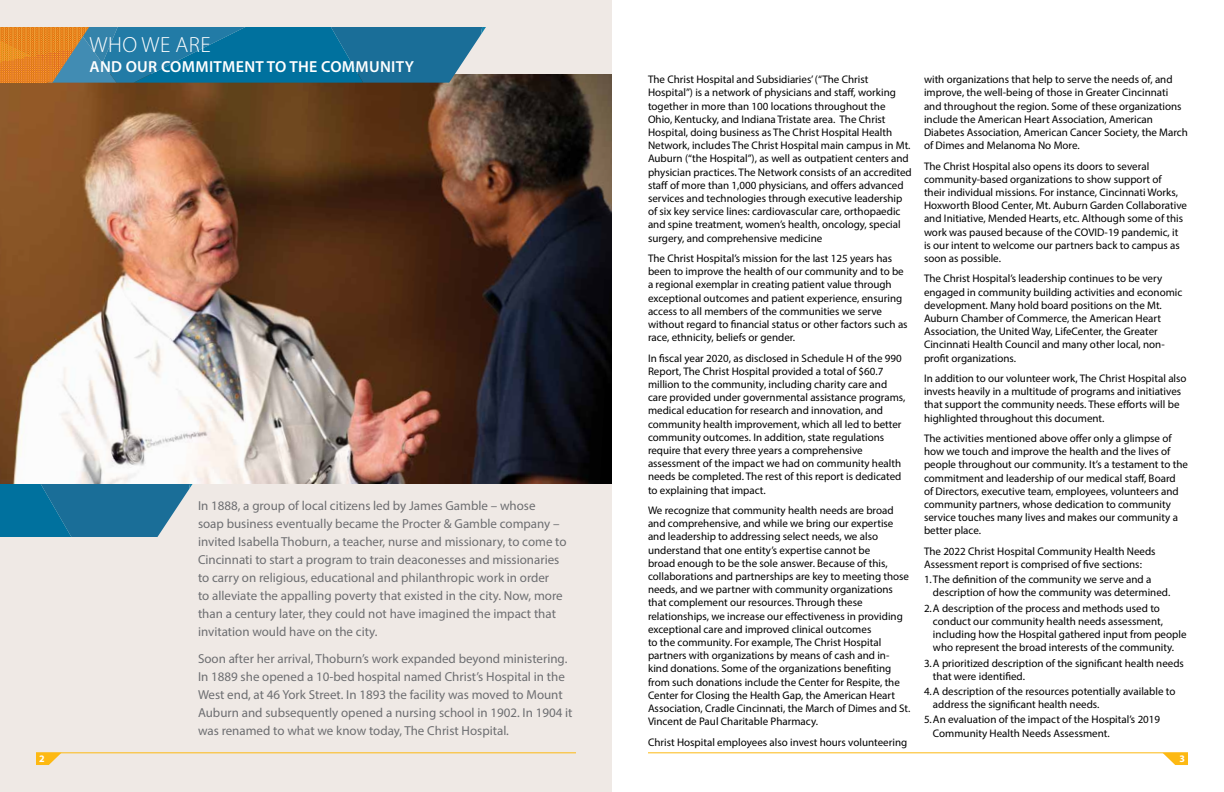
<style>
.page{position:relative;width:1224px;height:792px;background:#fff}
.page>*{position:absolute;margin:0;border:0;box-sizing:border-box;transform-origin:0 0}
.t1{font:300 22px "Myriad Pro";letter-spacing:.02em;color:#fff}
.t2{font:600 16px "Myriad Pro";letter-spacing:.02em;color:#fff}
.t3{font:13px/18px "Myriad Pro";color:#6d6e71}
.t4{font:11px/13.2px "Myriad Pro";color:#000}
.t5{font:700 10px "Myriad Pro";color:#fff}
</style>
<div class="page">
<div style="left:0;top:0;width:612px;height:792px;background:#efe9e5"></div>
<svg style="left:0;top:484px;width:193px;height:53px;background:#267aa1"></svg>
<img style="left:0;top:75px;width:612px;height:409px">
<svg style="left:89px;top:27px;width:397px;height:56px;background:#1c769f"></svg>
<img style="left:0;top:27px;width:89px;height:56px">
<svg style="left:36px;top:754px;width:24px;height:11px"></svg>
<hr style="left:36px;top:753px;width:540px;height:1px;background:#fdb913">
<svg style="left:1164px;top:754px;width:24px;height:11px"></svg>
<hr style="left:648px;top:753px;width:540px;height:1px;background:#fdb913">
<h1 class="t1" style="left:90px;top:32px;width:123px">WHO WE ARE</h1>
<h2 class="t2" style="left:90px;top:56px;width:326px">AND OUR COMMITMENT TO THE COMMUNITY</h2>
<p class="t5" style="left:39px;top:753px;width:7px">2</p>
<p class="t3" style="left:198px;top:497px;width:370px">In 1888, a group of local citizens led by James Gamble – whose<br>soap business eventually became the Procter &amp; Gamble company – invited Isabella Thoburn, a teacher, nurse and missionary, to come to Cincinnati to start a program to train deaconesses and missionaries to carry on religious, educational and philanthropic work in order<br>to alleviate the appalling poverty that existed in the city. Now, more than a century later, they could not have imagined the impact that invitation would have on the city.</p>
<p class="t3" style="left:198px;top:650px;width:376px">Soon after her arrival, Thoburn’s work expanded beyond ministering.<br>In 1889 she opened a 10-bed hospital named Christ’s Hospital in the West end, at 46 York Street. In 1893 the facility was moved to Mount Auburn and subsequently opened a nursing school in 1902. In 1904 it was renamed to what we know today, The Christ Hospital.</p>
<p class="t4" style="left:648px;top:73px;width:265px">The Christ Hospital and Subsidiaries’ (“The Christ Hospital”) is a network of physicians and staff, working together in more than 100 locations throughout the Ohio, Kentucky, and Indiana Tristate area. The Christ Hospital, doing business as The Christ Hospital Health Network, includes The Christ Hospital main campus in Mt.<br>Auburn (“the Hospital”), as well as outpatient centers and physician practices. The Network consists of an accredited staff of more than 1,000 physicians, and offers advanced services and technologies through executive leadership of six key service lines: cardiovascular care, orthopaedic and spine treatment, women’s health, oncology, special surgery, and comprehensive medicine</p>
<p class="t4" style="left:648px;top:252px;width:261px">The Christ Hospital’s mission for the last 125 years has been to improve the health of our community and to be a regional exemplar in creating patient value through exceptional outcomes and patient experience, ensuring access to all members of the communities we serve without regard to financial status or other factors such as race, ethnicity, beliefs or gender.</p>
<p class="t4" style="left:648px;top:351px;width:259px">In fiscal year 2020, as disclosed in Schedule H of the 990<br>Report, The Christ Hospital provided a total of $60.7 million to the community, including charity care and care provided under governmental assistance programs, medical education for research and innovation, and community health improvement, which all led to better community outcomes. In addition, state regulations require that every three years a comprehensive assessment of the impact we had on community health needs be completed. The rest of this report is dedicated to explaining that impact.</p>
<p class="t4" style="left:648px;top:504px;width:264px">We recognize that community health needs are broad and comprehensive, and while we bring our expertise and leadership to addressing select needs, we also understand that one entity’s expertise cannot be<br>broad enough to be the sole answer. Because of this, collaborations and partnerships are key to meeting those needs, and we partner with community organizations that complement our resources. Through these relationships, we increase our effectiveness in providing exceptional care and improved clinical outcomes<br>to the community. For example, The Christ Hospital partners with organizations by means of cash and in&shy;kind donations. Some of the organizations benefiting from such donations include the Center for Respite, the Center for Closing the Health Gap, the American Heart Association, Cradle Cincinnati, the March of Dimes and St.<br>Vincent de Paul Charitable Pharmacy.</p>
<p class="t4" style="left:648px;top:735px;width:261px">Christ Hospital employees also invest hours volunteering</p>
<p class="t4" style="left:924px;top:73px;width:265px">with organizations that help to serve the needs of, and improve, the well-being of those in Greater Cincinnati and throughout the region. Some of these organizations include the American Heart Association, American Diabetes Association, American Cancer Society, the March of Dimes and Melanoma No More.</p>
<p class="t4" style="left:924px;top:159px;width:265px">The Christ Hospital also opens its doors to several community-based organizations to show support of<br>their individual missions. For instance, Cincinnati Works, Hoxworth Blood Center, Mt. Auburn Garden Collaborative and Initiative, Mended Hearts, etc. Although some of this work was paused because of the COVID-19 pandemic, it is our intent to welcome our partners back to campus as soon as possible.</p>
<p class="t4" style="left:924px;top:272px;width:260px">The Christ Hospital’s leadership continues to be very engaged in community building activities and economic development. Many hold board positions on the Mt.<br>Auburn Chamber of Commerce, the American Heart Association, the United Way, LifeCenter, the Greater Cincinnati Health Council and many other local, non&shy;profit organizations.</p>
<p class="t4" style="left:924px;top:372px;width:264px">In addition to our volunteer work, The Christ Hospital also invests heavily in a multitude of programs and initiatives that support the community needs. These efforts will be highlighted throughout this document.</p>
<p class="t4" style="left:924px;top:432px;width:265px">The activities mentioned above offer only a glimpse of how we touch and improve the health and the lives of people throughout our community. It’s a testament to the commitment and leadership of our medical staff, Board<br>of Directors, executive team, employees, volunteers and community partners, whose dedication to community service touches many lives and makes our community a better place.</p>
<p class="t4" style="left:924px;top:544px;width:233px">The 2022 Christ Hospital Community Health Needs<br>Assessment report is comprised of five sections:</p>
<p class="t4" style="left:933px;top:573px;width:239px;text-indent:-9px">1.The definition of the community we serve and a description of how the community was determined.</p>
<p class="t4" style="left:933px;top:601px;width:255px;text-indent:-9px">2.A description of the process and methods used to conduct our community health needs assessment, including how the Hospital gathered input from people who represent the broad interests of the community.</p>
<p class="t4" style="left:933px;top:656px;width:253px;text-indent:-9px">3.A prioritized description of the significant health needs that were identified.</p>
<p class="t4" style="left:933px;top:684px;width:244px;text-indent:-9px">4.A description of the resources potentially available to address the significant health needs.</p>
<p class="t4" style="left:933px;top:713px;width:229px;text-indent:-9px">5.An evaluation of the impact of the Hospital’s 2019<br>Community Health Needs Assessment.</p>
<p class="t5" style="left:1179px;top:753px;width:7px">3</p>
</div>
